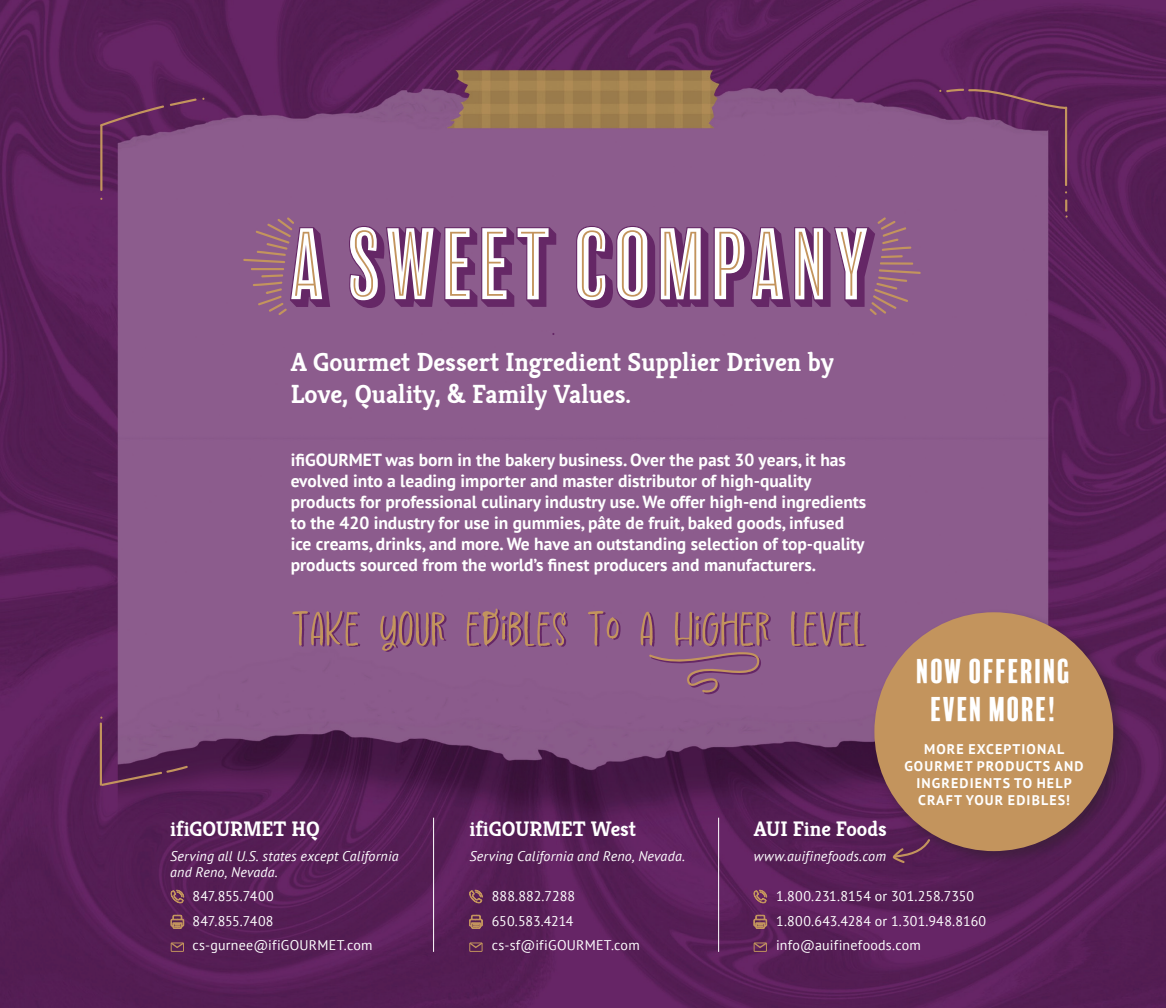
<style>
.page{position:relative;width:1166px;height:1008px;background:#fff}
.page>*{position:absolute;margin:0;border:0;box-sizing:border-box;transform-origin:0 0}
.t1{font:54.25px "Hey Eloise";color:#c3945d}
.t2{font:31.5px/37.8px "Balboa Plus Fill";color:#fff;text-align:center}
.t3{font:700 26.25px "Kreon";color:#fff}
.Product_Code_IBIE{font:700 21px "Kreon";color:#fff}
.t4{font:700 17.5px/21px "PT Sans";color:#fff}
.t5{font:14px "PT Sans";letter-spacing:.015em;color:#fff}
.t6{font:italic 14px/15.8px "PT Sans";letter-spacing:.015em;color:#fff}
.t7{font:700 14px/16.8px "PT Sans";letter-spacing:.08em;color:#fff;text-align:center}
.t8{font:14px "PT Sans";letter-spacing:-.015em;color:#fff}
.t9{font:14px "PT Sans";letter-spacing:-.01em;color:#fff}
</style>
<div class="page">
<img style="left:0;top:0;width:1165px;height:1008px">
<svg style="left:469px;top:915px;width:14px;height:14px"></svg>
<svg style="left:753px;top:915px;width:14px;height:14px"></svg>
<svg style="left:469px;top:890px;width:14px;height:13px"></svg>
<svg style="left:753px;top:890px;width:14px;height:13px"></svg>
<svg style="left:468px;top:941px;width:16px;height:11px"></svg>
<svg style="left:752px;top:941px;width:16px;height:11px"></svg>
<svg style="left:170px;top:915px;width:14px;height:14px"></svg>
<svg style="left:170px;top:890px;width:14px;height:13px"></svg>
<svg style="left:169px;top:941px;width:16px;height:11px"></svg>
<hr style="left:433px;top:818px;width:1px;height:134px;background:#fff">
<hr style="left:718px;top:818px;width:1px;height:134px;background:#fff">
<svg style="left:243px;top:217px;width:678px;height:98px"></svg>
<svg style="left:648px;top:652px;width:115px;height:44px;background:#8e5d84"></svg>
<svg style="left:100px;top:98px;width:105px;height:93px;background:#774374"></svg>
<svg style="left:100px;top:717px;width:88px;height:69px;background:#703e6b"></svg>
<svg style="left:939px;top:88px;width:128px;height:105px;background:#794576"></svg>
<svg style="left:1065px;top:199px;width:3px;height:19px"></svg>
<div style="left:870px;top:608px;width:258px;height:258px;background:#231f20;opacity:.4"></div>
<div style="left:874px;top:612px;width:239px;height:239px;background:#c3945d;border-radius:50%"></div>
<svg style="left:892px;top:838px;width:38px;height:25px"></svg>
<p class="t3" style="left:291px;top:343px;width:544px">A Gourmet Dessert Ingredient Supplier Driven by</p>
<p class="t3" style="left:291px;top:374px;width:342px">Love, Quality, &amp; Family Values.</p>
<p class="t4" style="left:291px;top:449px;width:577px">ifiGOURMET was born in the bakery business. Over the past 30 years, it has evolved into a leading importer and master distributor of high-quality products for professional culinary industry use. We offer high-end ingredients to the 420 industry for use in gummies, pâte de fruit, baked goods, infused ice creams, drinks, and more. We have an outstanding selection of top-quality products sourced from the world’s finest producers and manufacturers.</p>
<p class="t1" style="left:291px;top:603px;width:576px">TAKE YOUR EDIBLES TO A HIGHER LEVEL</p>
<p class="t2" style="left:916px;top:652px;width:156px">NOW OFFERING<br>EVEN MORE!</p>
<p class="t7" style="left:904px;top:741px;width:181px">MORE EXCEPTIONAL<br>GOURMET PRODUCTS AND</p>
<p class="t7" style="left:916px;top:774px;width:157px;text-align:left">INGREDIENTS TO HELP<br>CRAFT YOUR EDIBLES!</p>
<p class="Product_Code_IBIE" style="left:170px;top:814px;width:151px">ifiGOURMET HQ</p>
<p class="t6" style="left:170px;top:848px;width:230px">Serving all U.S. states except California and Reno, Nevada.</p>
<p class="t8" style="left:192px;top:887px;width:83px">847.855.7400</p>
<p class="t8" style="left:192px;top:912px;width:83px">847.855.7408</p>
<p class="t5" style="left:192px;top:936px;width:181px">cs-gurnee@ifiGOURMET.com</p>
<p class="Product_Code_IBIE" style="left:469px;top:814px;width:168px">ifiGOURMET West</p>
<p class="t6" style="left:469px;top:848px;width:217px">Serving California and Reno, Nevada.</p>
<p class="t5" style="left:492px;top:887px;width:85px">888.882.7288</p>
<p class="t9" style="left:492px;top:912px;width:83px">650.583.4214</p>
<p class="t5" style="left:492px;top:936px;width:149px">cs-sf@ifiGOURMET.com</p>
<p class="Product_Code_IBIE" style="left:753px;top:814px;width:135px">AUI Fine Foods</p>
<p class="t6" style="left:753px;top:848px;width:134px">www.auifinefoods.com</p>
<p class="t5" style="left:776px;top:887px;width:200px">1.800.231.8154 or 301.258.7350</p>
<p class="t5" style="left:776px;top:912px;width:212px">1.800.643.4284 or 1.301.948.8160</p>
<p class="t5" style="left:776px;top:936px;width:146px">info@auifinefoods.com</p>
</div>
